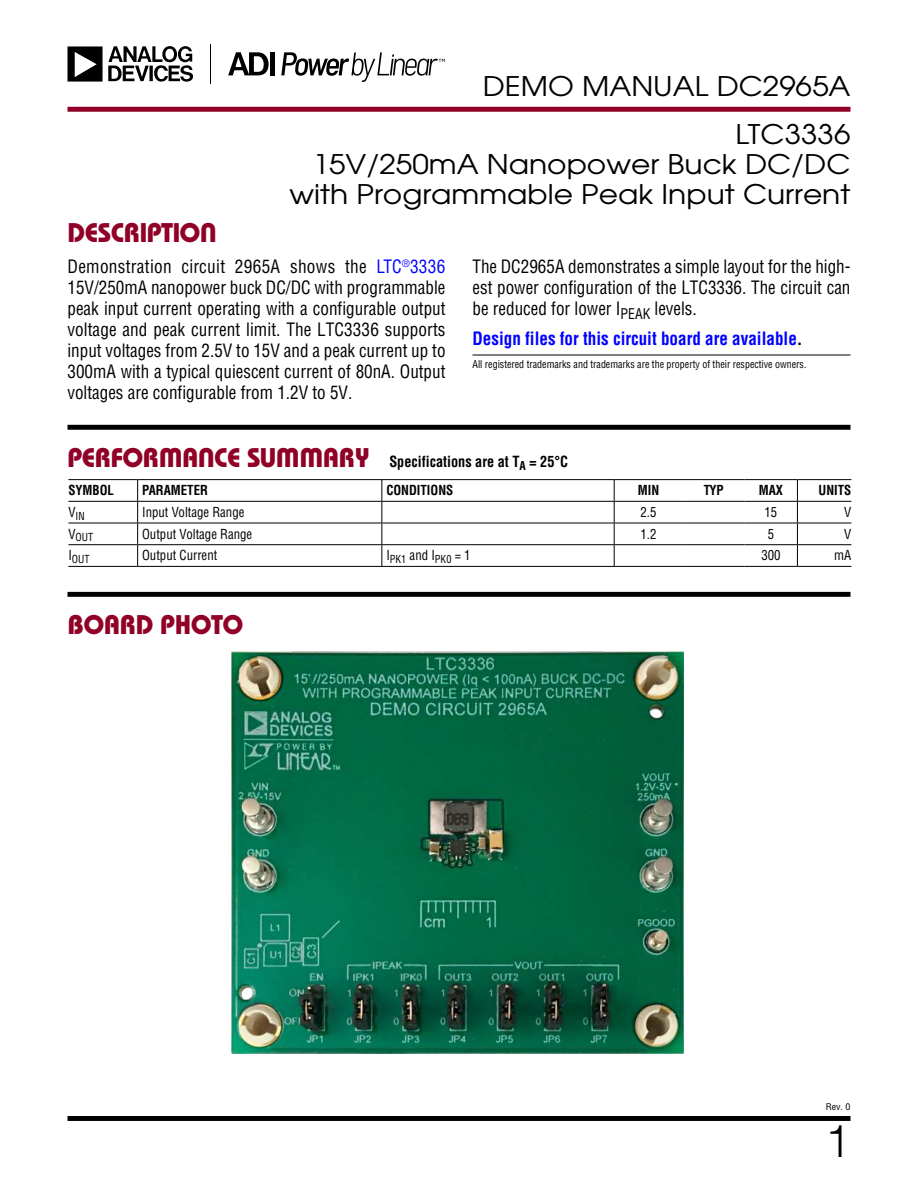
<style>
.page{position:relative;width:918px;height:1188px;background:#fff}
.page>*{position:absolute;margin:0;border:0;box-sizing:border-box;transform-origin:0 0}
.t1{font:300 45px "Helvetica";color:#000}
.t2{font:27px/30px "Avant Garde";color:#000;text-align:right;scale:1.1 1}
.t3{font:27px "Linear Bauhaus";letter-spacing:-.02em;color:#900027}
.t4{font:18px/21px "Linear Helv Cond";color:#000;text-align:justify;scale:.96 1}
.t5{font:18px/21px "Linear Helv Cond";color:#000;text-align:justify;scale:.95 1}
.t6{font:700 18px "Linear Helv Cond";color:#00f;scale:.95 1}
.t7{font:700 15px "Linear Helv Cond";color:#000;scale:.95 1}
.t8{font:13.5px "Linear Helv Cond";color:#000;scale:.95 1}
.t9{font:700 13.5px "Linear Helv Cond";color:#000;scale:.95 1}
.t10{font:10.8px "Linear Helv Cond";color:#000;scale:.95 1}
.t11{font:10.5px "Linear Helv Cond";color:#000;scale:.95 1}
.t12{font:9px "Linear Helv Cond";color:#000;scale:1.1 1}
.s1{color:#00f}
.s2{color:#000}
</style>
<div class="page">
<div style="left:68px;top:1116px;width:783px;height:5px;background:#000"></div>
<svg style="left:67px;top:106px;width:784px;height:2px"></svg>
<div style="left:68px;top:107px;width:783px;height:5px;background:#900027"></div>
<svg style="left:68px;top:46px;width:125px;height:36px"></svg>
<hr style="left:210px;top:44px;width:1px;height:39px;background:#000">
<svg style="left:281px;top:52px;width:164px;height:30px"></svg>
<svg style="left:228px;top:52px;width:41px;height:23px"></svg>
<div style="left:270px;top:52px;width:5px;height:23px;background:#000"></div>
<hr style="left:473px;top:355px;width:378px;height:1px;background:#000">
<div style="left:68px;top:425px;width:783px;height:5px;background:#000"></div>
<div style="left:68px;top:592px;width:783px;height:5px;background:#000"></div>
<hr style="left:68px;top:479px;width:70px;height:1px;background:#000">
<hr style="left:138px;top:479px;width:244px;height:1px;background:#000">
<hr style="left:382px;top:479px;width:232px;height:1px;background:#000">
<hr style="left:797px;top:479px;width:54px;height:1px;background:#000">
<hr style="left:68px;top:501px;width:70px;height:1px;background:#000">
<hr style="left:138px;top:501px;width:244px;height:1px;background:#000">
<hr style="left:382px;top:501px;width:232px;height:1px;background:#000">
<hr style="left:797px;top:501px;width:54px;height:1px;background:#000">
<hr style="left:68px;top:523px;width:70px;height:1px;background:#000">
<hr style="left:138px;top:523px;width:244px;height:1px;background:#000">
<hr style="left:382px;top:523px;width:232px;height:1px;background:#000">
<hr style="left:797px;top:523px;width:54px;height:1px;background:#000">
<hr style="left:68px;top:544px;width:70px;height:1px;background:#000">
<hr style="left:138px;top:544px;width:244px;height:1px;background:#000">
<svg style="left:137px;top:480px;width:1px;height:86px"></svg>
<hr style="left:382px;top:544px;width:232px;height:1px;background:#000">
<svg style="left:381px;top:480px;width:1px;height:86px"></svg>
<hr style="left:797px;top:544px;width:54px;height:1px;background:#000">
<hr style="left:68px;top:566px;width:70px;height:1px;background:#000">
<hr style="left:138px;top:566px;width:244px;height:1px;background:#000">
<hr style="left:382px;top:566px;width:232px;height:1px;background:#000">
<hr style="left:797px;top:566px;width:54px;height:1px;background:#000">
<hr style="left:614px;top:479px;width:69px;height:1px;background:#000">
<hr style="left:683px;top:479px;width:62px;height:1px;background:#000">
<hr style="left:745px;top:479px;width:52px;height:1px;background:#000">
<hr style="left:614px;top:501px;width:69px;height:1px;background:#000">
<hr style="left:683px;top:501px;width:62px;height:1px;background:#000">
<hr style="left:745px;top:501px;width:52px;height:1px;background:#000">
<hr style="left:614px;top:523px;width:69px;height:1px;background:#000">
<hr style="left:683px;top:523px;width:62px;height:1px;background:#000">
<hr style="left:745px;top:523px;width:52px;height:1px;background:#000">
<hr style="left:614px;top:544px;width:69px;height:1px;background:#000">
<svg style="left:614px;top:480px;width:1px;height:86px"></svg>
<hr style="left:683px;top:544px;width:62px;height:1px;background:#000">
<hr style="left:745px;top:544px;width:52px;height:1px;background:#000">
<svg style="left:797px;top:480px;width:1px;height:86px"></svg>
<hr style="left:614px;top:566px;width:69px;height:1px;background:#000">
<hr style="left:683px;top:566px;width:62px;height:1px;background:#000">
<hr style="left:745px;top:566px;width:52px;height:1px;background:#000">
<img style="left:232px;top:652px;width:452px;height:402px">
<h2 class="t2" style="left:483px;top:74px;width:336px">DEMO MANUAL DC2965A</h2>
<h2 class="t3" style="left:68px;top:223px;width:151px">DESCRIPTION</h2>
<h2 class="t2" style="left:289px;top:121px;width:512px">LTC3336<br>15V/250mA Nanopower Buck DC/DC with Programmable Peak Input Current</h2>
<p class="t4" style="left:67px;top:257px;width:395px">Demonstration circuit 2965A shows the <span class="s1">LTC</span><sup>®</sup><span class="s1">3336<br></span>15V/250mA nanopower buck DC/DC with programmable peak input current operating with a configurable output voltage and peak current limit. The LTC3336 supports input voltages from 2.5V to 15V and a peak current up to 300mA with a typical quiescent current of 80nA. Output voltages are configurable from 1.2V to 5V.</p>
<p class="t5" style="left:472px;top:257px;width:399px">The DC2965A demonstrates a simple layout for the high&shy;est power configuration of the LTC3336. The circuit can be reduced for lower I<sub>PEAK</sub> levels.</p>
<p class="t6" style="left:473px;top:331px;width:349px">Design files for this circuit board are available<span class="s2">.</span></p>
<p class="t11" style="left:472px;top:360px;width:353px">All registered trademarks and trademarks are the property of their respective owners.</p>
<h2 class="t3" style="left:68px;top:447px;width:304px">PERFORMANCE SUMMARY</h2>
<p class="t7" style="left:389px;top:455px;width:190px">Specifications are at T<sub>A</sub> = 25°C</p>
<p class="t9" style="left:68px;top:485px;width:50px">SYMBOL</p>
<p class="t9" style="left:142px;top:485px;width:71px">PARAMETER</p>
<p class="t9" style="left:386px;top:485px;width:72px">CONDITIONS</p>
<p class="t9" style="left:638px;top:485px;width:24px">MIN</p>
<p class="t9" style="left:704px;top:485px;width:23px">TYP</p>
<p class="t9" style="left:759px;top:485px;width:27px">MAX</p>
<p class="t9" style="left:819px;top:485px;width:36px">UNITS</p>
<p class="t10" style="left:68px;top:511px;width:19px"><sup>V</sup>IN</p>
<p class="t8" style="left:142px;top:506px;width:109px">Input Voltage Range</p>
<p class="t8" style="left:641px;top:506px;width:18px">2.5</p>
<p class="t8" style="left:765px;top:506px;width:15px">15</p>
<p class="t8" style="left:844px;top:506px;width:9px">V</p>
<p class="t10" style="left:68px;top:533px;width:28px"><sup>V</sup>OUT</p>
<p class="t8" style="left:142px;top:528px;width:117px">Output Voltage Range</p>
<p class="t8" style="left:641px;top:528px;width:18px">1.2</p>
<p class="t8" style="left:768px;top:528px;width:8px">5</p>
<p class="t8" style="left:844px;top:528px;width:9px">V</p>
<p class="t10" style="left:68px;top:554px;width:24px"><sup>I</sup>OUT</p>
<p class="t8" style="left:142px;top:549px;width:81px">Output Current</p>
<p class="t8" style="left:386px;top:549px;width:90px">I<sub>PK1</sub> and I<sub>PK0</sub> = 1</p>
<p class="t8" style="left:761px;top:549px;width:22px">300</p>
<p class="t8" style="left:834px;top:549px;width:20px">mA</p>
<h2 class="t3" style="left:68px;top:614px;width:178px">BOARD PHOTO</h2>
<p class="t12" style="left:826px;top:1102px;width:24px">Rev. 0</p>
<h1 class="t1" style="left:825px;top:1115px;width:27px">1</h1>
</div>
